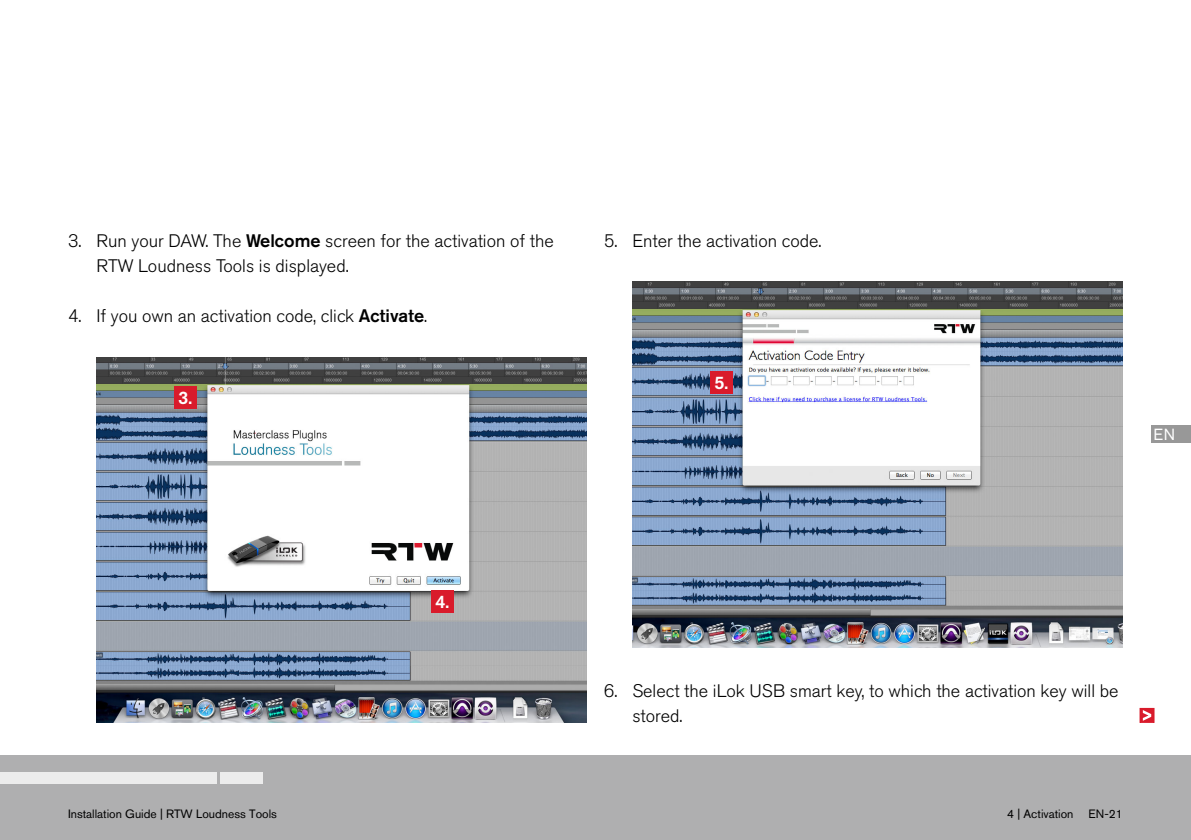
<style>
.page{position:relative;width:1191px;height:840px;background:#fff}
.page>*{position:absolute;margin:0;border:0;box-sizing:border-box;transform-origin:0 0}
.t1{font:300 18px/25px "Akzidenz Grotesk BE";color:#000}
.t2{font:500 18px "Akzidenz Grotesk BE";color:#fff}
.t3{font:16px "Akzidenz Grotesk BE";color:#fff}
.t4{font:12px "Akzidenz Grotesk BE";color:#000}
.s1{font-weight:500}
</style>
<div class="page">
<div style="left:0;top:754px;width:1190px;height:85px;background:#afafb0"></div>
<div style="left:221px;top:772px;width:42px;height:11px;background:#ececec"></div>
<div style="left:0;top:772px;width:217px;height:11px;background:#ececec"></div>
<div style="left:1151px;top:425px;width:39px;height:17px;background:#989898"></div>
<img style="left:632px;top:281px;width:491px;height:365px">
<img style="left:96px;top:357px;width:491px;height:364px">
<div style="left:174px;top:386px;width:22px;height:22px;background:#d91b2b"></div>
<div style="left:710px;top:370px;width:22px;height:23px;background:#d91b2b"></div>
<div style="left:431px;top:590px;width:23px;height:22px;background:#d91b2b"></div>
<div style="left:1140px;top:708px;width:14px;height:14px;border:1px solid #d91b2b"></div>
<svg style="left:1142px;top:709px;width:9px;height:11px"></svg>
<p class="t1" style="left:96px;top:230px;width:459px;text-indent:-28px">3. Run your DAW. The <span class="s1">Welcome</span> screen for the activation of the<br>RTW Loudness Tools is displayed.</p>
<p class="t1" style="left:68px;top:305px;width:360px">4. If you own an activation code, click <span class="s1">Activate</span>.</p>
<p class="t2" style="left:178px;top:391px;width:15px">3.</p>
<p class="t1" style="left:604px;top:230px;width:219px">5. Enter the activation code.</p>
<p class="t2" style="left:714px;top:376px;width:15px">5.</p>
<p class="t3" style="left:1153px;top:428px;width:23px">EN</p>
<p class="t2" style="left:435px;top:595px;width:15px">4.</p>
<p class="t1" style="left:632px;top:680px;width:487px;text-indent:-28px">6. Select the iLok USB smart key, to which the activation key will be stored.</p>
<p class="t4" style="left:68px;top:808px;width:210px">Installation Guide | RTW Loudness Tools</p>
<p class="t4" style="left:1007px;top:808px;width:68px">4 | Activation</p>
<p class="t4" style="left:1088px;top:808px;width:36px">EN-21</p>
</div>
